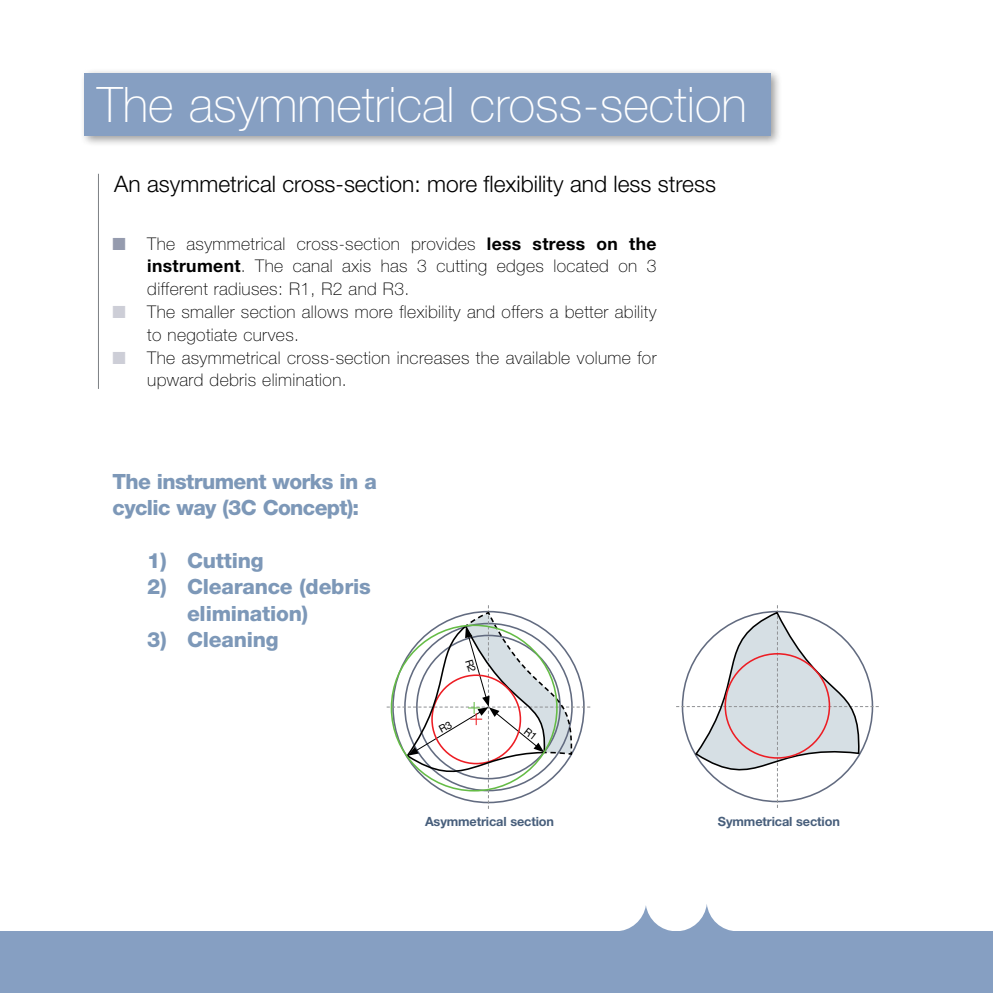
<style>
.page{position:relative;width:993px;height:993px;background:#fff}
.page>*{position:absolute;margin:0;border:0;box-sizing:border-box;transform-origin:0 0}
.t1{font:100 49px "Helvetica Neue";color:#fff}
.t2{font:300 22.75px "Helvetica Neue";color:#000}
.t3{font:800 21px/26.2px "Helvetica Neue";letter-spacing:-.01em;color:#7d98b8}
.t4{font:800 21px/26.2px "Helvetica Neue";letter-spacing:-.03em;color:#7d98b8}
.t5{font:100 17.5px/22.8px "Helvetica Neue";letter-spacing:.02em;color:#000}
.t6{font:700 12.78px "Helvetica Neue";letter-spacing:-.01em;color:#475e7b}
.s1{color:#959bae}
.s2{font-weight:700}
.s3{color:#cdced7}
</style>
<div class="page">
<svg style="left:676px;top:605px;width:202px;height:202px"></svg>
<div style="left:724px;top:652px;width:106px;height:106px;border:2px solid #ed1d24;border-radius:50%"></div>
<div style="left:0;top:931px;width:992px;height:61px;background:#869fc2"></div>
<svg style="left:620px;top:904px;width:113px;height:27px"></svg>
<hr style="left:98px;top:174px;width:1px;height:215px;background:#7d8084">
<div style="left:79px;top:68px;width:703px;height:79px;background:#000;opacity:.4"></div>
<div style="left:84px;top:73px;width:686px;height:63px;background:#869fc2"></div>
<svg style="left:386px;top:605px;width:204px;height:203px"></svg>
<h1 class="t1" style="left:97px;top:77px;width:651px">The asymmetrical cross-section</h1>
<h2 class="t2" style="left:114px;top:170px;width:603px">An asymmetrical cross-section: more flexibility and less stress</h2>
<p class="t5" style="left:147px;top:232px;width:510px;text-align:justify;text-indent:-35px"><span class="s1">■</span> The asymmetrical cross-section provides <span class="s2">less stress on the instrument</span>. The canal axis has 3 cutting edges located on 3 different radiuses: R1, R2 and R3.</p>
<p class="t5" style="left:147px;top:300px;width:510px;text-indent:-35px"><span class="s3">■</span> The smaller section allows more flexibility and offers a better ability to negotiate curves.</p>
<p class="t5" style="left:147px;top:346px;width:510px;text-indent:-35px"><span class="s3">■</span> The asymmetrical cross-section increases the available volume for upward debris elimination.</p>
<p class="t4" style="left:112px;top:468px;width:266px">The instrument works in a cyclic way (3C Concept):</p>
<p class="t3" style="left:147px;top:547px;width:118px">1) Cutting</p>
<p class="t3" style="left:187px;top:573px;width:185px;text-indent:-40px">2) Clearance (debris elimination)</p>
<p class="t3" style="left:147px;top:626px;width:133px">3) Cleaning</p>
<p class="t6" style="left:425px;top:813px;width:130px">Asymmetrical section</p>
<p class="t6" style="left:717px;top:813px;width:123px">Symmetrical section</p>
</div>
